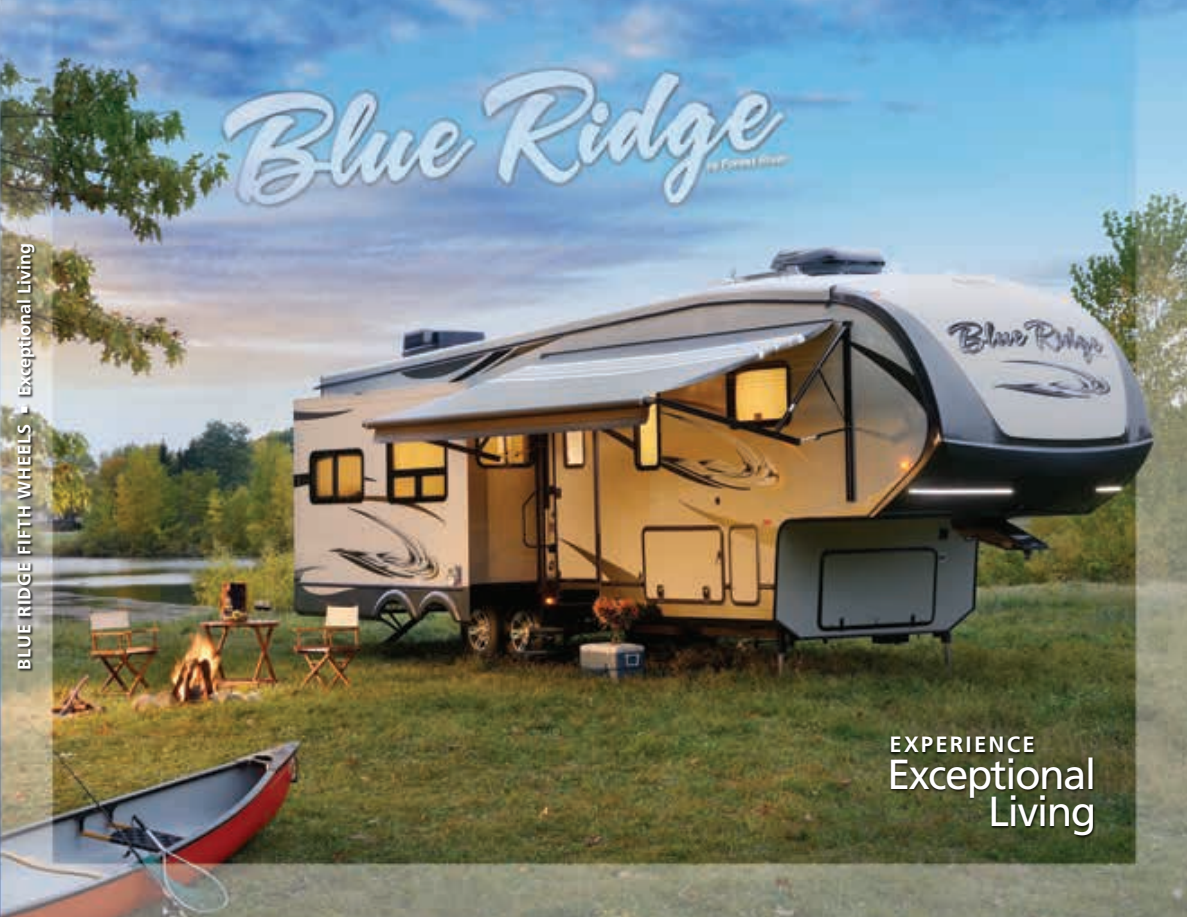
<style>
.page{position:relative;width:1187px;height:917px;background:#fff}
.page>*{position:absolute;margin:0;border:0;box-sizing:border-box;transform-origin:0 0}
.t1{font:42px/37.5px "Frutiger";letter-spacing:-.04em;color:#fff;text-align:right}
.t2{font:700 22.2px "Frutiger";letter-spacing:.1em;color:#fff}
.t3{font:700 18px "Frutiger";letter-spacing:.05em;color:#fff}
</style>
<div class="page">
<img style="left:497px;top:0;width:690px;height:917px">
<img style="left:0;top:0;width:497px;height:917px">
<img style="left:883px;top:729px;width:215px;height:16px">
<img style="left:804px;top:745px;width:350px;height:172px">
<p class="t3" style="left:17px;top:670px;width:429px;rotate:-90deg">BLUE RIDGE FIFTH WHEELS ■ Exceptional Living</p>
<p class="t2" style="left:889px;top:735px;width:147px">EXPERIENCE</p>
<h1 class="t1" style="left:887px;top:759px;width:211px">Exceptional<br>Living</h1>
</div>
